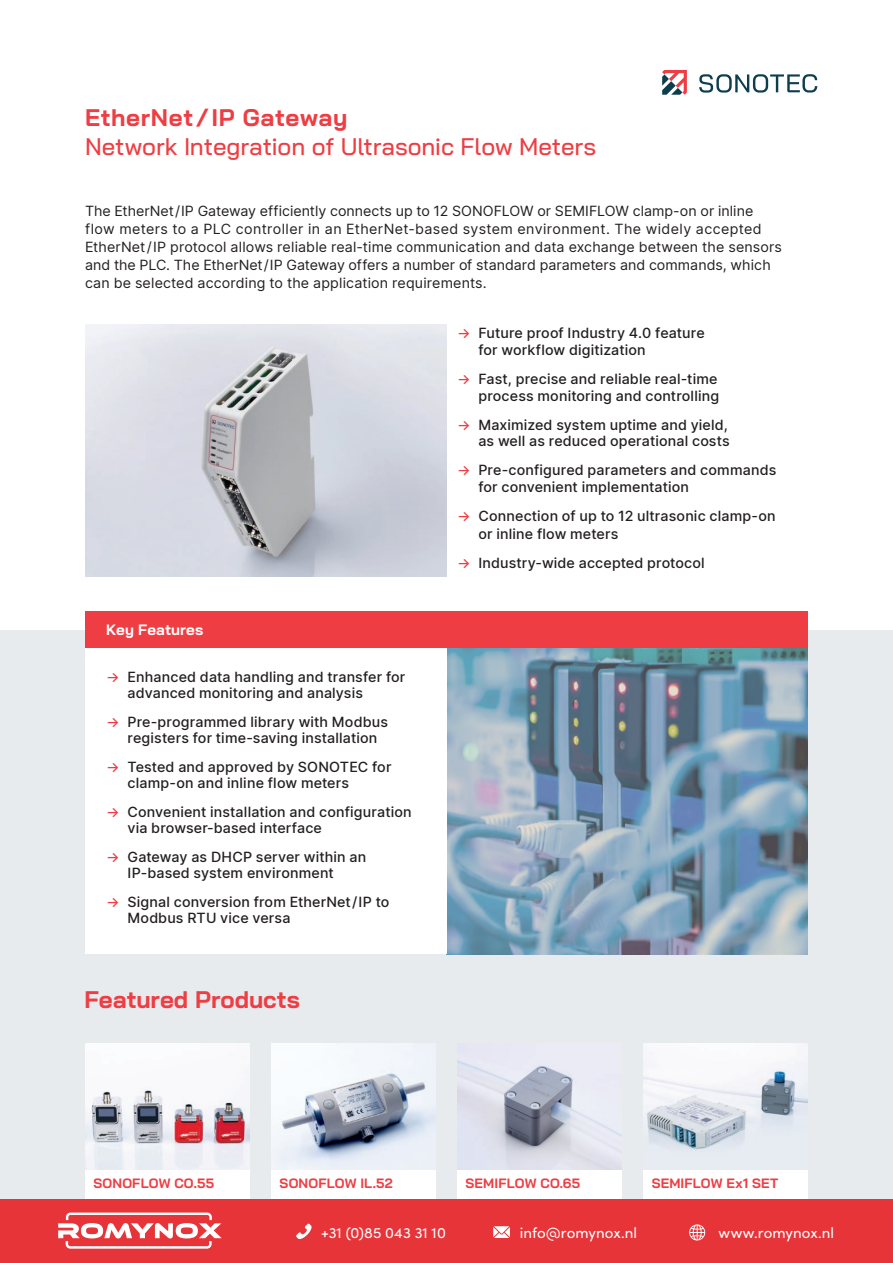
<style>
.page{position:relative;width:893px;height:1263px;background:#fff}
.page>*{position:absolute;margin:0;border:0;box-sizing:border-box;transform-origin:0 0}
.t1{font:500 24px "Bai Jamjuree";letter-spacing:-.005em;color:#ee3d43}
.t2{font:700 24px "Bai Jamjuree";letter-spacing:.015em;color:#ee3d43}
.t3{font:15px "Sofia Pro";letter-spacing:.005em;color:#fff}
.t4{font:700 15px "Bai Jamjuree";letter-spacing:.005em;color:#fff}
.t5{font:500 14.25px/16px "Inter";letter-spacing:.01em;color:#231f20}
.T1_ENG{font:14.25px/18px "Inter";letter-spacing:.005em;color:#231f20}
.t6{font:700 13.5px "Bai Jamjuree";letter-spacing:.015em;color:#ee3d43}
.s1{color:#ee3d43}
</style>
<div class="page">
<div style="left:0;top:630px;width:893px;height:633px;background:#e7ebed"></div>
<div style="left:85px;top:1165px;width:165px;height:34px;background:#fff"></div>
<div style="left:271px;top:1165px;width:165px;height:34px;background:#fff"></div>
<div style="left:457px;top:1165px;width:165px;height:34px;background:#fff"></div>
<div style="left:643px;top:1165px;width:165px;height:34px;background:#fff"></div>
<img style="left:85px;top:1044px;width:165px;height:126px">
<img style="left:457px;top:1060px;width:165px;height:110px">
<img style="left:643px;top:1044px;width:165px;height:126px">
<svg style="left:662px;top:70px;width:25px;height:25px"></svg>
<svg style="left:699px;top:74px;width:118px;height:19px"></svg>
<img style="left:271px;top:1044px;width:165px;height:126px">
<div style="left:85px;top:647px;width:361px;height:307px;background:#fff"></div>
<div style="left:85px;top:611px;width:723px;height:36px;background:#ee3d43"></div>
<img style="left:85px;top:324px;width:361px;height:252px">
<img style="left:446px;top:647px;width:362px;height:307px">
<div style="left:0;top:1199px;width:893px;height:64px;background:#e73439"></div>
<svg style="left:58px;top:1212px;width:164px;height:36px"></svg>
<svg style="left:689px;top:1224px;width:16px;height:17px"></svg>
<svg style="left:493px;top:1226px;width:17px;height:12px"></svg>
<svg style="left:296px;top:1223px;width:16px;height:16px"></svg>
<h1 class="t2" style="left:85px;top:104px;width:264px">EtherNet/IP Gateway</h1>
<h2 class="t1" style="left:85px;top:132px;width:513px">Network Integration of Ultrasonic Flow Meters</h2>
<p class="T1_ENG" style="left:85px;top:202px;width:698px">The EtherNet / IP Gateway efficiently connects up to 12 SONOFLOW or SEMIFLOW clamp-on or inline flow meters to a PLC controller in an EtherNet-based system environment. The widely accepted EtherNet / IP protocol allows reliable real-time communication and data exchange between the sensors and the PLC. The EtherNet / IP Gateway offers a number of standard parameters and commands, which can be selected according to the application requirements.</p>
<h3 class="t4" style="left:106px;top:621px;width:99px">Key Features</h3>
<p class="t5" style="left:128px;top:669px;width:279px;text-indent:-21px"><span class="s1">→</span> Enhanced data handling and transfer for advanced monitoring and analysis</p>
<p class="t5" style="left:128px;top:714px;width:262px;text-indent:-21px"><span class="s1">→</span> Pre-programmed library with Modbus registers for time-saving installation</p>
<p class="t5" style="left:128px;top:759px;width:265px;text-indent:-21px"><span class="s1">→</span> Tested and approved by SONOTEC for clamp-on and inline flow meters</p>
<p class="t5" style="left:128px;top:803px;width:286px;text-indent:-21px"><span class="s1">→</span> Convenient installation and configuration via browser-based interface</p>
<p class="t5" style="left:128px;top:848px;width:240px;text-indent:-21px"><span class="s1">→</span> Gateway as DHCP server within an<br>IP-based system environment</p>
<p class="t5" style="left:128px;top:893px;width:263px;text-indent:-21px"><span class="s1">→</span> Signal conversion from EtherNet / IP to<br>Modbus RTU vice versa</p>
<h1 class="t2" style="left:85px;top:986px;width:217px">Featured Products</h1>
<p class="t5" style="left:478px;top:324px;width:228px;line-height:17.1px;text-indent:-21px"><span class="s1">→</span> Future proof Industry 4.0 feature for workflow digitization</p>
<p class="t5" style="left:457px;top:370px;width:264px;line-height:17.1px;text-align:right"><span class="s1">→</span> Fast, precise and reliable real-time process monitoring and controlling</p>
<p class="t5" style="left:457px;top:416px;width:274px;text-align:right"><span class="s1">→</span> Maximized system uptime and yield, as well as reduced operational costs</p>
<p class="t5" style="left:478px;top:460px;width:299px;line-height:17.1px;text-indent:-21px"><span class="s1">→</span> Pre-configured parameters and commands for convenient implementation</p>
<p class="t5" style="left:478px;top:507px;width:299px;line-height:17.1px;text-indent:-21px"><span class="s1">→</span> Connection of up to 12 ultrasonic clamp-on or inline flow meters</p>
<p class="t5" style="left:457px;top:555px;width:249px"><span class="s1">→</span> Industry-wide accepted protocol</p>
<h3 class="t6" style="left:94px;top:1175px;width:122px">SONOFLOW CO.55</h3>
<h3 class="t6" style="left:280px;top:1175px;width:115px">SONOFLOW IL.52</h3>
<h3 class="t6" style="left:466px;top:1175px;width:116px">SEMIFLOW CO.65</h3>
<h3 class="t6" style="left:652px;top:1175px;width:128px">SEMIFLOW Ex1 SET</h3>
<p class="t3" style="left:321px;top:1221px;width:126px">+31 (0)85 043 31 10</p>
<p class="t3" style="left:520px;top:1221px;width:119px">info@romynox.nl</p>
<p class="t3" style="left:718px;top:1221px;width:117px">www.romynox.nl</p>
</div>
